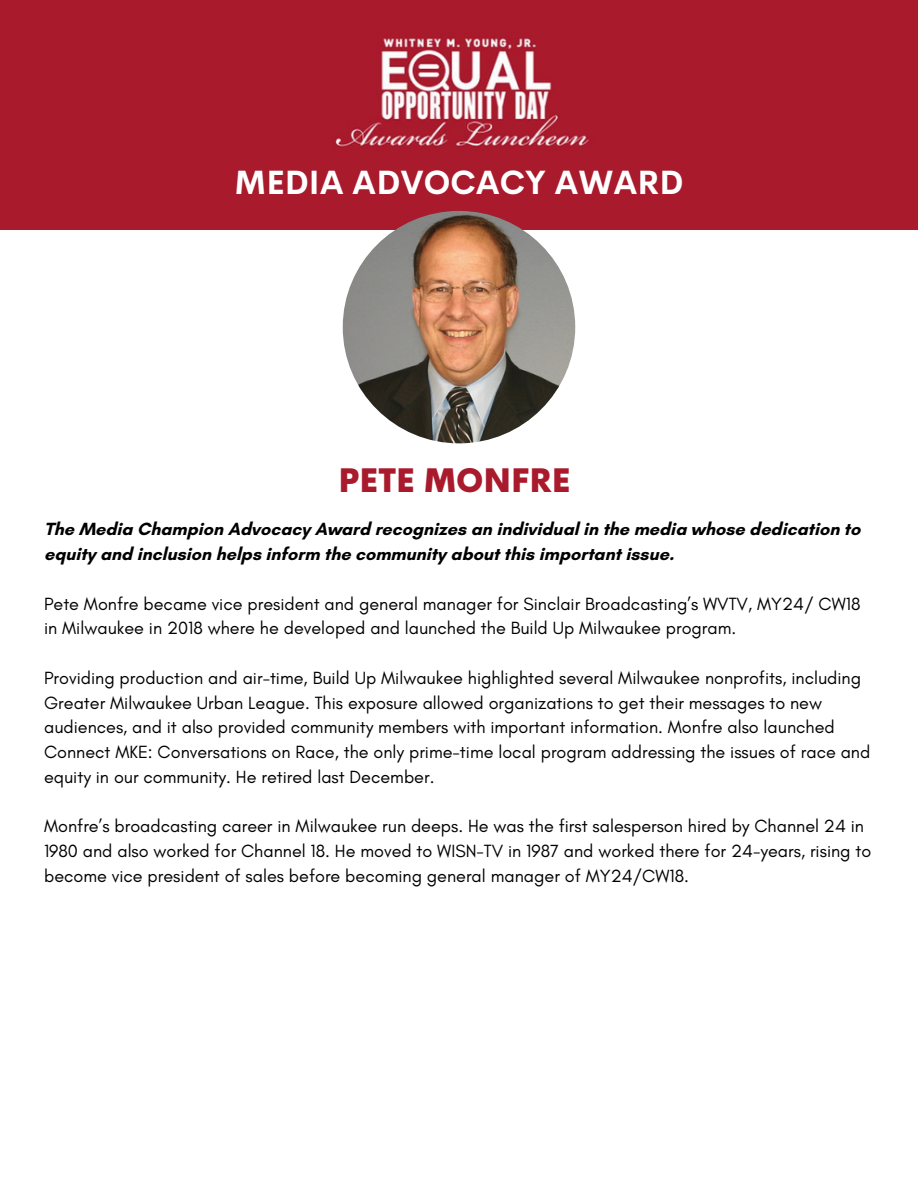
<style>
.page{position:relative;width:918px;height:1188px;background:#fff}
.page>*{position:absolute;margin:0;border:0;box-sizing:border-box;transform-origin:0 0}
.t1{font:700 33px "Cerebri Sans";color:#fff}
.t2{font:800 33px "Cerebri Sans";color:#a81a2c}
.t3{font:18px/24.8px "Glacial Indifference";color:#000}
.t4{font:700 18px/24.8px "Glacial Indifference";color:#000}
</style>
<div class="page">
<div style="left:0;top:0;width:918px;height:230px;background:#a81a2c"></div>
<img style="left:334px;top:32px;width:258px;height:115px">
<img style="left:343px;top:211px;width:232px;height:232px;border-radius:50%">
<h1 class="t1" style="left:235px;top:161px;width:450px">MEDIA ADVOCACY AWARD</h1>
<h1 class="t2" style="left:339px;top:459px;width:234px">PETE MONFRE</h1>
<p class="t4" style="left:44px;top:517px;width:818px">The Media Champion Advocacy Award recognizes an individual in the media whose dedication to equity and inclusion helps inform the community about this important issue.</p>
<p class="t3" style="left:44px;top:591px;width:818px">Pete Monfre became vice president and general manager for Sinclair Broadcasting’s WVTV, MY24/ CW18 in Milwaukee in 2018 where he developed and launched the Build Up Milwaukee program.</p>
<p class="t3" style="left:44px;top:665px;width:828px">Providing production and air-time, Build Up Milwaukee highlighted several Milwaukee nonprofits, including Greater Milwaukee Urban League. This exposure allowed organizations to get their messages to new audiences, and it also provided community members with important information. Monfre also launched Connect MKE: Conversations on Race, the only prime-time local program addressing the issues of race and equity in our community. He retired last December.</p>
<p class="t3" style="left:44px;top:814px;width:829px">Monfre’s broadcasting career in Milwaukee run deeps. He was the first salesperson hired by Channel 24 in<br>1980 and also worked for Channel 18. He moved to WISN-TV in 1987 and worked there for 24-years, rising to become vice president of sales before becoming general manager of MY24/CW18.</p>
</div>
